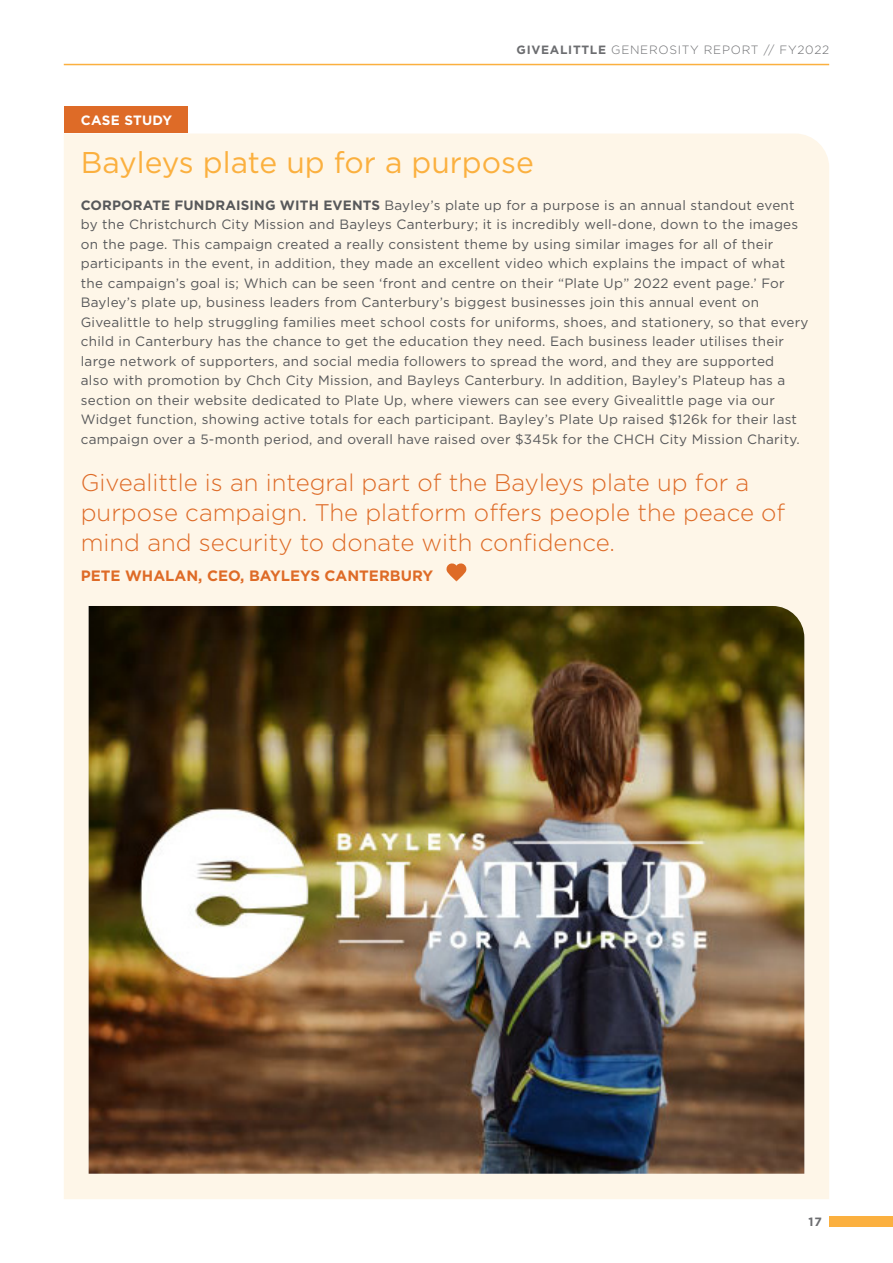
<style>
.page{position:relative;width:893px;height:1263px;background:#fff}
.page>*{position:absolute;margin:0;border:0;box-sizing:border-box;transform-origin:0 0}
.t1{font:30px "Gotham";color:#fbb03f}
.t2{font:300 24px/30px "Gotham";color:#de6b27}
.t3{font:700 15px "Gotham";color:#de6b27}
.t4{font:13.5px/19.5px "Gotham";letter-spacing:.02em;color:#57585a}
.t5{font:700 13.5px "Gotham";letter-spacing:.02em;color:#fff}
.t6{font:300 12px "Gotham";letter-spacing:.06em;color:#6c6d70}
.t7{font:700 12px "Gotham";color:#6c6d70}
.s1{font-weight:700}
</style>
<div class="page">
<hr style="left:64px;top:64px;width:765px;height:1px;background:#fbb03f">
<div style="left:829px;top:1216px;width:64px;height:10px;background:#fbb03f"></div>
<div style="left:64px;top:106px;width:124px;height:27px;background:#de6b27"></div>
<div style="left:64px;top:134px;width:765px;height:1065px;background:#fef6e8"></div>
<img style="left:89px;top:606px;width:715px;height:568px">
<svg style="left:446px;top:563px;width:21px;height:18px"></svg>
<p class="t6" style="left:516px;top:43px;width:314px"><span class="s1">GIVEALITTLE</span> GENEROSITY REPORT // FY2022</p>
<p class="t5" style="left:81px;top:111px;width:93px">CASE STUDY</p>
<p class="t1" style="left:81px;top:143px;width:455px">Bayleys plate up for a purpose</p>
<p class="t4" style="left:81px;top:195px;width:729px"><span class="s1">CORPORATE FUNDRAISING WITH EVENTS</span> Bayley’s plate up for a purpose is an annual standout event by the Christchurch City Mission and Bayleys Canterbury; it is incredibly well-done, down to the images on the page. This campaign created a really consistent theme by using similar images for all of their participants in the event, in addition, they made an excellent video which explains the impact of what the campaign’s goal is; Which can be seen ‘front and centre on their “Plate Up” 2022 event page.’ For Bayley’s plate up, business leaders from Canterbury’s biggest businesses join this annual event on Givealittle to help struggling families meet school costs for uniforms, shoes, and stationery, so that every child in Canterbury has the chance to get the education they need. Each business leader utilises their large network of supporters, and social media followers to spread the word, and they are supported<br>also with promotion by Chch City Mission, and Bayleys Canterbury. In addition, Bayley’s Plateup has a section on their website dedicated to Plate Up, where viewers can see every Givealittle page via our Widget function, showing active totals for each participant. Bayley’s Plate Up raised $126k for their last campaign over a 5-month period, and overall have raised over $345k for the CHCH City Mission Charity.</p>
<p class="t2" style="left:81px;top:467px;width:706px">Givealittle is an integral part of the Bayleys plate up for a purpose campaign. The platform offers people the peace of mind and security to donate with confidence.</p>
<p class="t3" style="left:81px;top:566px;width:354px">PETE WHALAN, CEO, BAYLEYS CANTERBURY</p>
<p class="t7" style="left:808px;top:1213px;width:15px">17</p>
</div>
